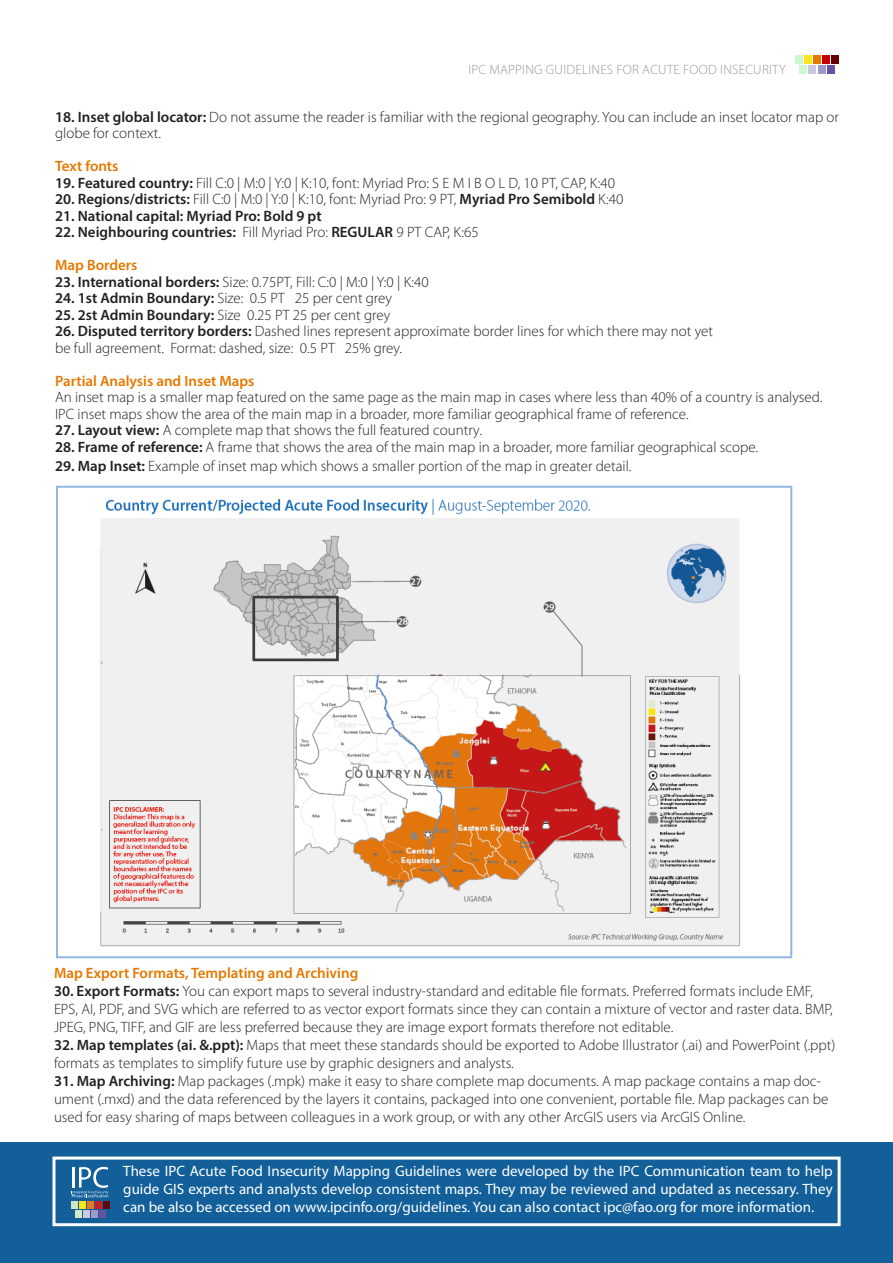
<style>
.page{position:relative;width:893px;height:1263px;background:#fff}
.page>*{position:absolute;margin:0;border:0;box-sizing:border-box;transform-origin:0 0}
.t1{font:300 15px/18px "Myriad Pro";color:#231f20}
.t2{font:15px/18px "Myriad Pro";color:#fff;text-align:justify}
.t3{font:600 15px "Myriad Pro";color:#231f20}
.t4{font:600 15px "Myriad Pro";color:#e67800}
.t5{font:300 13.5px "Myriad Pro";letter-spacing:.02em;color:#97989d}
.s1{font-weight:600}
.s2{font-weight:300}
</style>
<div class="page">
<div style="left:799px;top:65px;width:8px;height:9px;background:#cdfacd"></div>
<div style="left:808px;top:65px;width:8px;height:9px;background:#cbc9e2"></div>
<div style="left:818px;top:65px;width:7px;height:9px;background:#9e9ac8"></div>
<div style="left:827px;top:65px;width:7px;height:9px;background:#6a51a3"></div>
<div style="left:795px;top:55px;width:8px;height:9px;background:#cdfacd"></div>
<div style="left:804px;top:55px;width:8px;height:9px;background:#fae61e"></div>
<div style="left:813px;top:55px;width:8px;height:9px;background:#e67800"></div>
<div style="left:822px;top:55px;width:8px;height:9px;background:#c80000"></div>
<div style="left:831px;top:55px;width:8px;height:9px;background:#640000"></div>
<div style="left:0;top:1142px;width:893px;height:121px;background:#125f9a"></div>
<div style="left:52px;top:1156px;width:789px;height:70px;background:#125f9a;border:3px solid #fff"></div>
<svg style="left:72px;top:1167px;width:36px;height:30px"></svg>
<div style="left:75px;top:1210px;width:7px;height:7px;background:#d1e8c6"></div>
<div style="left:83px;top:1210px;width:7px;height:7px;background:#ccc8e0"></div>
<div style="left:91px;top:1210px;width:7px;height:7px;background:#9f99c7"></div>
<div style="left:99px;top:1210px;width:7px;height:7px;background:#6952a2"></div>
<div style="left:71px;top:1201px;width:7px;height:7px;background:#d1e8c6"></div>
<div style="left:79px;top:1201px;width:7px;height:7px;background:#f7e817"></div>
<div style="left:87px;top:1201px;width:7px;height:7px;background:#e67a25"></div>
<div style="left:95px;top:1201px;width:7px;height:7px;background:#c92026"></div>
<div style="left:103px;top:1201px;width:7px;height:7px;background:#600a0b"></div>
<img style="left:56px;top:485px;width:737px;height:474px">
<p class="t5" style="left:468px;top:62px;width:319px">IPC MAPPING GUIDELINES FOR ACUTE FOOD INSECURITY</p>
<p class="t1" style="left:55px;top:108px;width:785px;line-height:16.5px"><span class="s1">18. Inset global locator:</span> Do not assume the reader is familiar with the regional geography. You can include an inset locator map or globe for context.</p>
<p class="t4" style="left:55px;top:157px;width:65px">Text fonts</p>
<p class="t1" style="left:55px;top:174px;width:561px"><span class="s1">19. Featured country:</span> Fill C:0 | M:0 | Y:0 | K:10, font: Myriad Pro: S E M I B O L D, 10 PT, CAP, K:40</p>
<p class="t1" style="left:55px;top:190px;width:570px"><span class="s1">20. Regions/districts:</span> Fill C:0 | M:0 | Y:0 | K:10, font: Myriad Pro: 9 PT, <span class="s1">Myriad Pro Semibold</span> K:40</p>
<p class="t3" style="left:55px;top:206px;width:268px">21. National capital: Myriad Pro: Bold 9 pt</p>
<p class="t3" style="left:55px;top:223px;width:425px">22. Neighbouring countries: <span class="s2">Fill Myriad Pro:</span> REGULAR <span class="s2">9 PT CAP, K:65</span></p>
<p class="t4" style="left:55px;top:256px;width:84px">Map Borders</p>
<p class="t1" style="left:55px;top:273px;width:375px"><span class="s1">23. International borders:</span> Size: 0.75PT, Fill: C:0 | M:0 | Y:0 | K:40</p>
<p class="t1" style="left:55px;top:289px;width:339px"><span class="s1">24. 1st Admin Boundary:</span> Size: 0.5 PT 25 per cent grey</p>
<p class="t1" style="left:55px;top:306px;width:337px"><span class="s1">25. 2st Admin Boundary:</span> Size 0.25 PT 25 per cent grey</p>
<p class="t1" style="left:55px;top:322px;width:660px"><span class="s1">26. Disputed territory borders:</span> Dashed lines represent approximate border lines for which there may not yet</p>
<p class="t1" style="left:55px;top:339px;width:349px">be full agreement. Format: dashed, size: 0.5 PT 25% grey.</p>
<p class="t4" style="left:55px;top:371px;width:201px">Partial Analysis and Inset Maps</p>
<p class="t1" style="left:55px;top:389px;width:769px;line-height:16.5px">An inset map is a smaller map featured on the same page as the main map in cases where less than 40% of a country is analysed.<br>IPC inset maps show the area of the main map in a broader, more familiar geographical frame of reference.</p>
<p class="t1" style="left:55px;top:421px;width:428px"><span class="s1">27. Layout view:</span> A complete map that shows the full featured country.</p>
<p class="t1" style="left:55px;top:438px;width:705px"><span class="s1">28. Frame of reference:</span> A frame that shows the area of the main map in a broader, more familiar geographical scope.</p>
<p class="t1" style="left:55px;top:457px;width:578px"><span class="s1">29. Map Inset:</span> Example of inset map which shows a smaller portion of the map in greater detail.</p>
<p class="t4" style="left:54px;top:963px;width:306px">Map Export Formats, Templating and Archiving</p>
<p class="t1" style="left:54px;top:982px;width:780px"><span class="s1">30. Export Formats:</span> You can export maps to several industry-standard and editable file formats. Preferred formats include EMF,<br>EPS, AI, PDF, and SVG which are referred to as vector export formats since they can contain a mixture of vector and raster data. BMP,<br>JPEG, PNG, TIFF, and GIF are less preferred because they are image export formats therefore not editable.</p>
<p class="t1" style="left:54px;top:1036px;width:783px"><span class="s1">32. Map templates (ai. &amp;.ppt):</span> Maps that meet these standards should be exported to Adobe Illustrator (.ai) and PowerPoint (.ppt) formats as templates to simplify future use by graphic designers and analysts.</p>
<p class="t1" style="left:54px;top:1072px;width:776px"><span class="s1">31. Map Archiving:</span> Map packages (.mpk) make it easy to share complete map documents. A map package contains a map doc&shy;ument (.mxd) and the data referenced by the layers it contains, packaged into one convenient, portable file. Map packages can be used for easy sharing of maps between colleagues in a work group, or with any other ArcGIS users via ArcGIS Online.</p>
<p class="t2" style="left:123px;top:1162px;width:711px">These IPC Acute Food Insecurity Mapping Guidelines were developed by the IPC Communication team to help guide GIS experts and analysts develop consistent maps. They may be reviewed and updated as necessary. They can be also be accessed on www.ipcinfo.org/guidelines. You can also contact ipc@fao.org for more information.</p>
</div>
